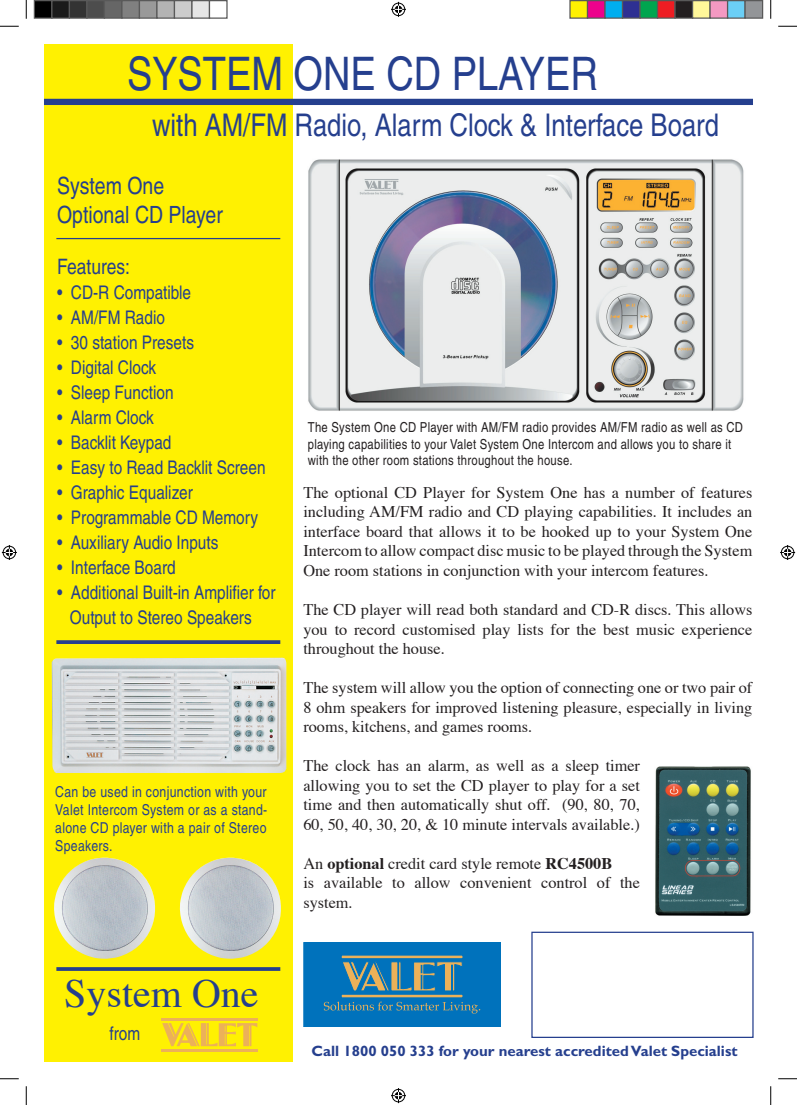
<style>
.page{position:relative;width:797px;height:1105px;background:#fff}
.page>*{position:absolute;margin:0;border:0;box-sizing:border-box;transform-origin:0 0}
.t1{font:condensed 46.25px "Helvetica";color:#253f8e}
.t2{font:40px "Times";color:#253f8e}
.t3{font:condensed 31.25px "Helvetica";color:#253f8e}
.t4{font:condensed 23.75px/28.5px "Helvetica";color:#253f8e}
.t5{font:condensed 21.25px "Helvetica";color:#253f8e}
.t6{font:condensed 18.75px/25px "Helvetica";color:#253f8e;text-align:center}
.t7{font:16.25px/19.5px "Times";color:#231f20;text-align:justify}
.t8{font:condensed 15px/18px "Helvetica";letter-spacing:.02em;color:#253f8e;text-align:justify}
.t9{font:700 15px "Gill Sans";color:#253f8e}
.t10{font:condensed 13.75px/16.5px "Helvetica";letter-spacing:.02em;color:#231f20}
.s1{font-weight:700}
</style>
<div class="page">
<div style="left:44px;top:44px;width:248px;height:1017px;background:#fff101"></div>
<div style="left:44px;top:99px;width:709px;height:6px;background:#253f8e"></div>
<img style="left:308px;top:159px;width:436px;height:252px">
<div style="left:531px;top:932px;width:222px;height:106px;border:1px solid #253f8e"></div>
<img style="left:655px;top:766px;width:96px;height:150px">
<hr style="left:56px;top:238px;width:224px;height:1px;background:#253f8e">
<img style="left:52px;top:657px;width:234px;height:117px">
<svg style="left:56px;top:640px;width:224px;height:4px"></svg>
<svg style="left:56px;top:967px;width:224px;height:4px"></svg>
<hr style="left:161px;top:1018px;width:96px;height:2px;background:#ecb159">
<hr style="left:161px;top:1049px;width:96px;height:3px;background:#ecb159">
<svg style="left:162px;top:1023px;width:95px;height:23px"></svg>
<div style="left:304px;top:942px;width:196px;height:85px;background:#0072bc"></div>
<svg style="left:324px;top:1001px;width:156px;height:13px"></svg>
<div style="left:341px;top:994px;width:122px;height:4px;border:1px solid #0072bc"></div>
<svg style="left:342px;top:958px;width:121px;height:33px"></svg>
<img style="left:179px;top:857px;width:102px;height:102px">
<img style="left:54px;top:857px;width:102px;height:102px">
<svg style="left:0;top:25px;width:19px;height:2px"></svg>
<svg style="left:778px;top:25px;width:19px;height:2px"></svg>
<svg style="left:0;top:1078px;width:19px;height:1px"></svg>
<svg style="left:778px;top:1078px;width:19px;height:1px"></svg>
<svg style="left:25px;top:0;width:2px;height:19px"></svg>
<svg style="left:25px;top:1086px;width:2px;height:19px"></svg>
<svg style="left:770px;top:0;width:1px;height:19px"></svg>
<svg style="left:770px;top:1086px;width:1px;height:19px"></svg>
<svg style="left:391px;top:2px;width:15px;height:15px"></svg>
<svg style="left:391px;top:1088px;width:15px;height:15px"></svg>
<svg style="left:2px;top:545px;width:15px;height:15px"></svg>
<svg style="left:780px;top:545px;width:15px;height:15px"></svg>
<div style="left:34px;top:1px;width:18px;height:17px;background:#000"></div>
<div style="left:34px;top:0;width:18px;height:19px;border:1px solid #595959"></div>
<div style="left:52px;top:1px;width:17px;height:17px;background:#1a1a1a"></div>
<div style="left:51px;top:0;width:19px;height:19px;border:1px solid #595959"></div>
<div style="left:69px;top:1px;width:18px;height:17px;background:#333"></div>
<div style="left:69px;top:0;width:19px;height:19px;border:1px solid #595959"></div>
<div style="left:87px;top:1px;width:17px;height:17px;background:#4d4d4d"></div>
<div style="left:86px;top:0;width:19px;height:19px;border:1px solid #595959"></div>
<div style="left:104px;top:1px;width:18px;height:17px;background:#666"></div>
<div style="left:104px;top:0;width:18px;height:19px;border:1px solid #595959"></div>
<div style="left:122px;top:1px;width:17px;height:17px;background:#808080"></div>
<div style="left:121px;top:0;width:19px;height:19px;border:1px solid #595959"></div>
<div style="left:139px;top:1px;width:18px;height:17px;background:#999"></div>
<div style="left:139px;top:0;width:19px;height:19px;border:1px solid #595959"></div>
<div style="left:157px;top:1px;width:17px;height:17px;background:#b3b3b3"></div>
<div style="left:156px;top:0;width:19px;height:19px;border:1px solid #595959"></div>
<div style="left:174px;top:1px;width:18px;height:17px;background:#ccc"></div>
<div style="left:174px;top:0;width:18px;height:19px;border:1px solid #595959"></div>
<div style="left:192px;top:1px;width:17px;height:17px;background:#e6e6e6"></div>
<div style="left:191px;top:0;width:19px;height:19px;border:1px solid #595959"></div>
<div style="left:209px;top:0;width:19px;height:19px;border:1px solid #595959"></div>
<div style="left:570px;top:1px;width:17px;height:17px;background:#fff101"></div>
<div style="left:569px;top:0;width:19px;height:19px;border:1px solid #595959"></div>
<div style="left:587px;top:1px;width:18px;height:17px;background:#ed028c"></div>
<div style="left:587px;top:0;width:18px;height:19px;border:1px solid #595959"></div>
<div style="left:605px;top:1px;width:17px;height:17px;background:#00aeef"></div>
<div style="left:604px;top:0;width:19px;height:19px;border:1px solid #595959"></div>
<div style="left:622px;top:1px;width:18px;height:17px;background:#2e3092"></div>
<div style="left:622px;top:0;width:18px;height:19px;border:1px solid #595959"></div>
<div style="left:640px;top:1px;width:17px;height:17px;background:#00a54f"></div>
<div style="left:639px;top:0;width:19px;height:19px;border:1px solid #595959"></div>
<div style="left:657px;top:1px;width:18px;height:17px;background:#ee1d23"></div>
<div style="left:657px;top:0;width:18px;height:19px;border:1px solid #595959"></div>
<div style="left:675px;top:1px;width:17px;height:17px;background:#231f20"></div>
<div style="left:674px;top:0;width:19px;height:19px;border:1px solid #595959"></div>
<div style="left:692px;top:1px;width:18px;height:17px;background:#fff79a"></div>
<div style="left:692px;top:0;width:18px;height:19px;border:1px solid #595959"></div>
<div style="left:710px;top:1px;width:17px;height:17px;background:#f499c2"></div>
<div style="left:709px;top:0;width:19px;height:19px;border:1px solid #595959"></div>
<div style="left:727px;top:1px;width:18px;height:17px;background:#6bcff6"></div>
<div style="left:727px;top:0;width:18px;height:19px;border:1px solid #595959"></div>
<div style="left:745px;top:1px;width:17px;height:17px;background:#939598"></div>
<div style="left:744px;top:0;width:19px;height:19px;border:1px solid #595959"></div>
<h1 class="t1" style="left:127px;top:46px;width:472px">SYSTEM ONE CD PLAYER</h1>
<h3 class="t3" style="left:152px;top:107px;width:568px">with AM/FM Radio, Alarm Clock &amp; Interface Board</h3>
<h3 class="t4" style="left:57px;top:172px;width:167px">System One<br>Optional CD Player</h3>
<h3 class="t5" style="left:57px;top:254px;width:75px">Features:</h3>
<p class="t6" style="left:57px;top:280px;width:136px">• CD-R Compatible</p>
<p class="t6" style="left:57px;top:305px;width:109px">• AM/FM Radio</p>
<p class="t6" style="left:57px;top:330px;width:139px">• 30 station Presets</p>
<p class="t6" style="left:57px;top:355px;width:101px">• Digital Clock</p>
<p class="t6" style="left:57px;top:380px;width:118px">• Sleep Function</p>
<p class="t6" style="left:57px;top:405px;width:98px">• Alarm Clock</p>
<p class="t6" style="left:57px;top:430px;width:116px">• Backlit Keypad</p>
<p class="t6" style="left:57px;top:455px;width:210px">• Easy to Read Backlit Screen</p>
<p class="t6" style="left:57px;top:480px;width:137px">• Graphic Equalizer</p>
<p class="t6" style="left:57px;top:505px;width:202px">• Programmable CD Memory</p>
<p class="t6" style="left:57px;top:530px;width:163px">• Auxiliary Audio Inputs</p>
<p class="t6" style="left:57px;top:555px;width:120px">• Interface Board</p>
<p class="t6" style="left:57px;top:580px;width:220px">• Additional Built-in Amplifier for<br>Output to Stereo Speakers</p>
<p class="t10" style="left:308px;top:419px;width:437px">The System One CD Player with AM/FM radio provides AM/FM radio as well as CD playing capabilities to your Valet System One Intercom and allows you to share it with the other room stations throughout the house.</p>
<p class="t7" style="left:303px;top:481px;width:450px">The optional CD Player for System One has a number of features including AM/FM radio and CD playing capabilities. It includes an interface board that allows it to be hooked up to your System One Intercom to allow compact disc music to be played through the System One room stations in conjunction with your intercom features.</p>
<p class="t7" style="left:303px;top:598px;width:450px">The CD player will read both standard and CD-R discs. This allows you to record customised play lists for the best music experience throughout the house.</p>
<p class="t7" style="left:303px;top:676px;width:450px">The system will allow you the option of connecting one or two pair of 8 ohm speakers for improved listening pleasure, especially in living rooms, kitchens, and games rooms.</p>
<p class="t7" style="left:303px;top:754px;width:338px">The clock has an alarm, as well as a sleep timer allowing you to set the CD player to play for a set time and then automatically shut off. (90, 80, 70, 60, 50, 40, 30, 20, &amp; 10 minute intervals available.)</p>
<p class="t7" style="left:303px;top:852px;width:338px;text-align:left">An <span class="s1">optional</span> credit card style remote <span class="s1">RC4500B<br></span>is available to allow convenient control of the system.</p>
<p class="t8" style="left:55px;top:782px;width:214px">Can be used in conjunction with your Valet Intercom System or as a stand&shy;alone CD player with a pair of Stereo Speakers.</p>
<h2 class="t2" style="left:64px;top:956px;width:196px">System One</h2>
<p class="t6" style="left:110px;top:1021px;width:32px">from</p>
<p class="t9" style="left:311px;top:1042px;width:427px">Call 1800 050 333 for your nearest accredited Valet Specialist</p>
</div>
